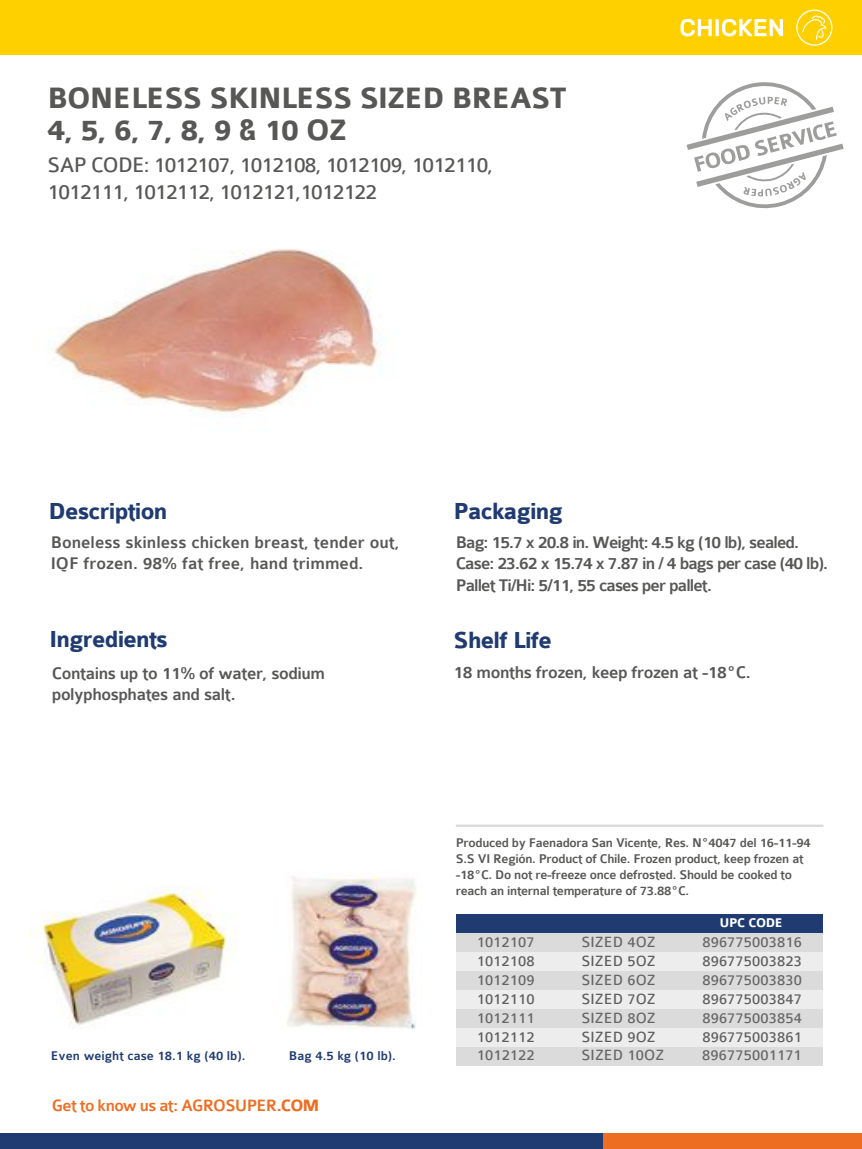
<style>
.page{position:relative;width:862px;height:1149px;background:#fff}
.page>*{position:absolute;margin:0;border:0;box-sizing:border-box;transform-origin:0 0}
.t1{font:700 31.5px/31.5px "Colaborate";letter-spacing:-.025em;color:#575756}
.t2{font:700 24.75px "Colaborate";letter-spacing:-.03em;color:#1f3b71}
.t3{font:22.5px/27px "Colaborate";letter-spacing:-.035em;color:#575756}
.t4{font:500 18px/21.6px "Colaborate";letter-spacing:-.05em;color:#575756}
.t5{font:500 18px/21.6px "Colaborate";letter-spacing:-.025em;color:#575756}
.t6{font:500 18px/21.6px "Colaborate";color:#575756}
.t7{font:500 17.55px "Colaborate";letter-spacing:-.04em;color:#ed6e23}
.t8{font:15.75px "Colaborate";letter-spacing:.01em;color:#585756}
.t9{font:500 13.5px/15.8px "Colaborate";letter-spacing:-.025em;color:#575756}
.t10{font:500 13.5px "Colaborate";color:#1f3b71}
.t11{font:700 13.5px "Colaborate";letter-spacing:-.025em;color:#fff}
.s1{font-weight:700}
</style>
<div class="page">
<div style="left:0;top:0;width:861px;height:54px;background:#ffd000"></div>
<svg style="left:796px;top:10px;width:36px;height:36px"></svg>
<svg style="left:680px;top:19px;width:102px;height:17px"></svg>
<div style="left:0;top:1133px;width:656px;height:15px;background:#1f3b71"></div>
<div style="left:602px;top:1133px;width:259px;height:15px;background:#ed6e23"></div>
<img style="left:287px;top:873px;width:130px;height:156px">
<img style="left:51px;top:249px;width:331px;height:165px">
<img style="left:30px;top:886px;width:207px;height:143px">
<hr style="left:455px;top:824px;width:367px;height:2px;background:#dadada">
<svg style="left:686px;top:82px;width:157px;height:127px"></svg>
<div style="left:455px;top:932px;width:367px;height:19px;background:#dbdbdb"></div>
<div style="left:455px;top:951px;width:367px;height:19px;background:#ededed"></div>
<div style="left:455px;top:913px;width:367px;height:19px;background:#1f3b71"></div>
<div style="left:455px;top:970px;width:367px;height:19px;background:#dbdbdb"></div>
<div style="left:455px;top:989px;width:367px;height:19px;background:#ededed"></div>
<div style="left:455px;top:1008px;width:367px;height:19px;background:#dbdbdb"></div>
<div style="left:455px;top:1027px;width:367px;height:19px;background:#ededed"></div>
<div style="left:455px;top:1046px;width:367px;height:19px;background:#dbdbdb"></div>
<h1 class="t1" style="left:48px;top:83px;width:520px">BONELESS SKINLESS SIZED BREAST<br>4, 5, 6, 7, 8, 9 &amp; 10 OZ</h1>
<h3 class="t3" style="left:48px;top:152px;width:447px">SAP CODE: 1012107, 1012108, 1012109, 1012110,<br>1012111, 1012112, 1012121,1012122</h3>
<h2 class="t2" style="left:48px;top:498px;width:120px">Description</h2>
<h2 class="t2" style="left:453px;top:498px;width:111px">Packaging</h2>
<h3 class="t6" style="left:51px;top:531px;width:350px">Boneless skinless chicken breast, tender out,<br>IQF frozen. 98% fat free, hand trimmed.</h3>
<h3 class="t4" style="left:455px;top:531px;width:373px">Bag: 15.7 x 20.8 in. Weight: 4.5 kg (10 lb), sealed.<br>Case: 23.62 x 15.74 x 7.87 in / 4 bags per case (40 lb).<br>Pallet Ti/Hi: 5/11, 55 cases per pallet.</h3>
<h2 class="t2" style="left:50px;top:625px;width:120px">Ingredients</h2>
<h3 class="t5" style="left:52px;top:662px;width:274px">Contains up to 11% of water, sodium polyphosphates and salt.</h3>
<p class="t10" style="left:51px;top:1048px;width:196px">Even weight case 18.1 kg (40 lb).</p>
<p class="t10" style="left:289px;top:1048px;width:108px">Bag 4.5 kg (10 lb).</p>
<p class="t7" style="left:52px;top:1096px;width:269px">Get to know us at: AGROSUPER<span class="s1">.COM</span></p>
<h2 class="t2" style="left:453px;top:627px;width:100px">Shelf Life</h2>
<h3 class="t5" style="left:453px;top:662px;width:298px">18 months frozen, keep frozen at -18ºC.</h3>
<p class="t9" style="left:455px;top:835px;width:356px">Produced by Faenadora San Vicente, Res. Nº4047 del 16-11-94<br>S.S VI Región. Product of Chile. Frozen product, keep frozen at -18ºC. Do not re-freeze once defrosted. Should be cooked to reach an internal temperature of 73.88ºC.</p>
<p class="t11" style="left:719px;top:915px;width:65px">UPC CODE</p>
<p class="t8" style="left:476px;top:933px;width:59px">1012107</p>
<p class="t8" style="left:581px;top:933px;width:76px">SIZED 4OZ</p>
<p class="t8" style="left:702px;top:933px;width:101px">896775003816</p>
<p class="t8" style="left:476px;top:952px;width:59px">1012108</p>
<p class="t8" style="left:581px;top:952px;width:76px">SIZED 5OZ</p>
<p class="t8" style="left:702px;top:952px;width:101px">896775003823</p>
<p class="t8" style="left:476px;top:971px;width:59px">1012109</p>
<p class="t8" style="left:581px;top:971px;width:76px">SIZED 6OZ</p>
<p class="t8" style="left:702px;top:971px;width:101px">896775003830</p>
<p class="t8" style="left:476px;top:990px;width:59px">1012110</p>
<p class="t8" style="left:581px;top:990px;width:76px">SIZED 7OZ</p>
<p class="t8" style="left:702px;top:990px;width:101px">896775003847</p>
<p class="t8" style="left:476px;top:1009px;width:59px">1012111</p>
<p class="t8" style="left:581px;top:1009px;width:76px">SIZED 8OZ</p>
<p class="t8" style="left:702px;top:1009px;width:101px">896775003854</p>
<p class="t8" style="left:476px;top:1028px;width:59px">1012112</p>
<p class="t8" style="left:581px;top:1028px;width:76px">SIZED 9OZ</p>
<p class="t8" style="left:702px;top:1028px;width:101px">896775003861</p>
<p class="t8" style="left:476px;top:1046px;width:59px">1012122</p>
<p class="t8" style="left:581px;top:1046px;width:84px">SIZED 10OZ</p>
<p class="t8" style="left:702px;top:1046px;width:101px">896775001171</p>
</div>
